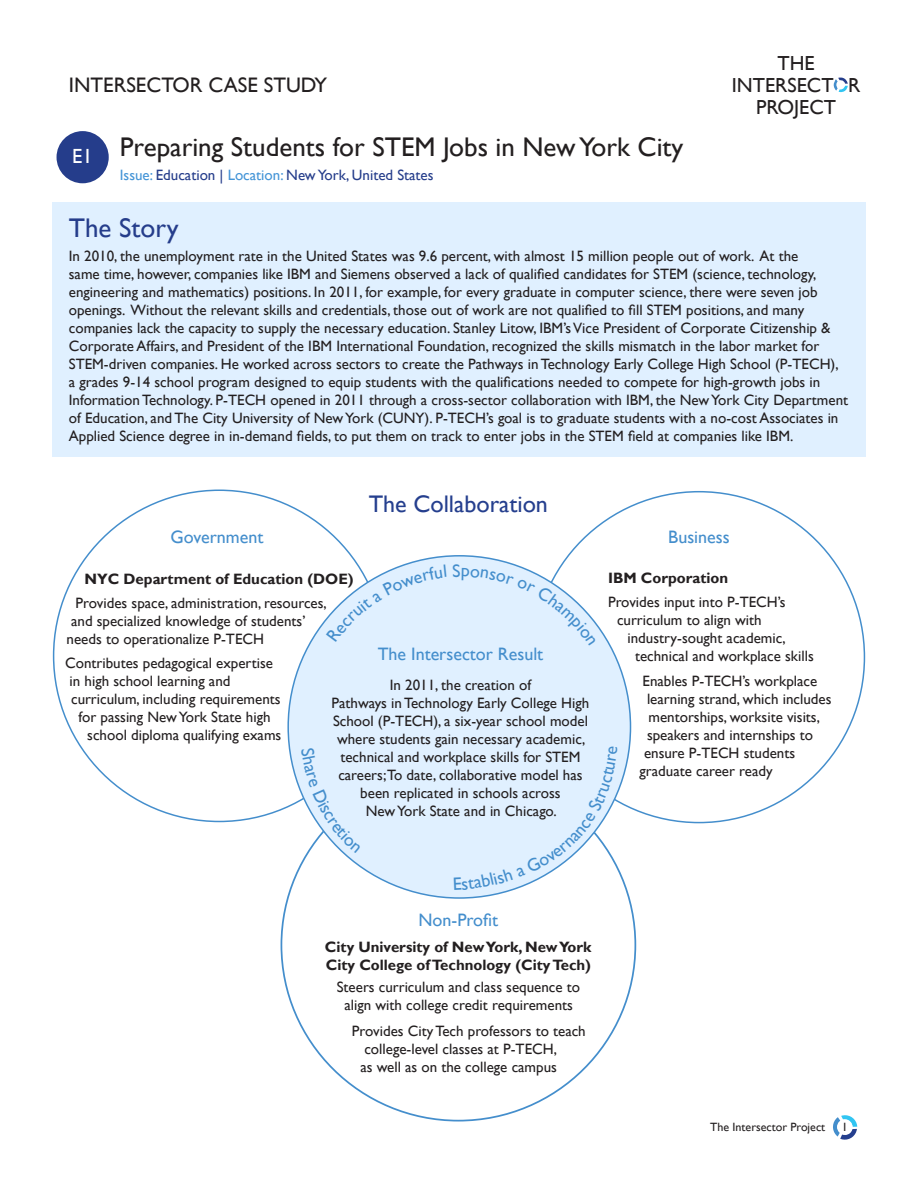
<style>
.page{position:relative;width:918px;height:1188px;background:#fff}
.page>*{position:absolute;margin:0;border:0;box-sizing:border-box;transform-origin:0 0}
.t1{font:27px "Gill Sans";color:#231f20}
.t2{font:27px "Gill Sans";color:#253d8b}
.t3{font:24px "Gill Sans";color:#253f8e}
.t4{font:21px "Gill Sans";color:#231f20}
.t5{font:20.4px "Gill Sans";color:#fff}
.t6{font:20.25px "Gill Sans";color:#231f20}
.t7{font:18px "Gill Sans";color:#448ecc}
.t8{font:15px/18px "Gill Sans";color:#231f20}
.t9{font:700 15px/18px "Gill Sans";color:#231f20}
.t10{font:15px "Gill Sans";color:#253d8b}
.t11{font:12px "Gill Sans";color:#231f20}
.s1{color:#4595d7}
</style>
<div class="page">
<svg style="left:833px;top:77px;width:15px;height:16px"></svg>
<div style="left:288px;top:556px;width:343px;height:342px;background:#e0f0ff;border-radius:50%"></div>
<div style="left:52px;top:203px;width:814px;height:254px;background:#e0f0ff"></div>
<div style="left:57px;top:131px;width:52px;height:52px;background:#253d8b;border-radius:50%"></div>
<svg style="left:833px;top:1115px;width:25px;height:25px"></svg>
<div style="left:837px;top:1119px;width:16px;height:16px;background:#fff;border-radius:50%"></div>
<svg style="left:326px;top:565px;width:80px;height:56px"></svg>
<svg style="left:509px;top:564px;width:87px;height:61px"></svg>
<svg style="left:301px;top:790px;width:44px;height:63px"></svg>
<svg style="left:509px;top:792px;width:108px;height:98px"></svg>
<p class="t4" style="left:69px;top:73px;width:260px">INTERSECTOR CASE STUDY</p>
<p class="t5" style="left:72px;top:144px;width:22px">E1</p>
<p class="t1" style="left:120px;top:131px;width:565px">Preparing Students for STEM Jobs in New York City</p>
<p class="t10" style="left:120px;top:166px;width:315px"><span class="s1">Issue:</span> Education | <span class="s1">Location:</span> New York, United States</p>
<p class="t6" style="left:778px;top:52px;width:39px">THE</p>
<p class="t6" style="left:732px;top:73px;width:130px">INTERSECT R</p>
<p class="t6" style="left:756px;top:95px;width:82px">PROJECT</p>
<p class="t2" style="left:69px;top:213px;width:111px">The Story</p>
<p class="t8" style="left:69px;top:248px;width:781px">In 2010, the unemployment rate in the United States was 9.6 percent, with almost 15 million people out of work. At the<br>same time, however, companies like IBM and Siemens observed a lack of qualified candidates for STEM (science, technology, engineering and mathematics) positions. In 2011, for example, for every graduate in computer science, there were seven job openings. Without the relevant skills and credentials, those out of work are not qualified to fill STEM positions, and many companies lack the capacity to supply the necessary education. Stanley Litow, IBM’s Vice President of Corporate Citizenship &amp; Corporate Affairs, and President of the IBM International Foundation, recognized the skills mismatch in the labor market for STEM-driven companies. He worked across sectors to create the Pathways in Technology Early College High School (P-TECH), a grades 9-14 school program designed to equip students with the qualifications needed to compete for high-growth jobs in Information Technology. P-TECH opened in 2011 through a cross-sector collaboration with IBM, the New York City Department of Education, and The City University of New York (CUNY). P-TECH’s goal is to graduate students with a no-cost Associates in Applied Science degree in in-demand fields, to put them on track to enter jobs in the STEM field at companies like IBM.</p>
<p class="t3" style="left:369px;top:490px;width:181px">The Collaboration</p>
<p class="t7" style="left:171px;top:526px;width:94px">Government</p>
<p class="t7" style="left:668px;top:526px;width:63px">Business</p>
<p class="t9" style="left:608px;top:569px;width:122px">IBM Corporation</p>
<p class="t8" style="left:608px;top:593px;width:179px">Provides input into P-TECH’s</p>
<p class="t8" style="left:617px;top:611px;width:146px">curriculum to align with</p>
<p class="t8" style="left:628px;top:629px;width:160px">industry-sought academic,</p>
<p class="t8" style="left:635px;top:647px;width:180px">technical and workplace skills</p>
<p class="t8" style="left:643px;top:672px;width:176px">Enables P-TECH’s workplace</p>
<p class="t8" style="left:647px;top:690px;width:186px">learning strand, which includes</p>
<p class="t8" style="left:649px;top:708px;width:173px">mentorships, worksite visits,</p>
<p class="t8" style="left:647px;top:726px;width:168px">speakers and internships to</p>
<p class="t8" style="left:644px;top:744px;width:153px">ensure P-TECH students</p>
<p class="t8" style="left:640px;top:762px;width:135px">graduate career ready</p>
<p class="t9" style="left:85px;top:571px;width:271px">NYC Department of Education (DOE)</p>
<p class="t8" style="left:76px;top:594px;width:253px">Provides space, administration, resources,</p>
<p class="t8" style="left:71px;top:612px;width:236px">and specialized knowledge of students’</p>
<p class="t8" style="left:67px;top:630px;width:199px">needs to operationalize P-TECH</p>
<p class="t8" style="left:65px;top:654px;width:209px">Contributes pedagogical expertise</p>
<p class="t8" style="left:70px;top:672px;width:162px">in high school learning and</p>
<p class="t8" style="left:71px;top:690px;width:211px">curriculum, including requirements</p>
<p class="t8" style="left:79px;top:708px;width:194px">for passing New York State high</p>
<p class="t8" style="left:87px;top:726px;width:196px">school diploma qualifying exams</p>
<p class="t7" style="left:378px;top:643px;width:167px">The Intersector Result</p>
<p class="t8" style="left:390px;top:676px;width:143px">In 2011, the creation of</p>
<p class="t8" style="left:332px;top:694px;width:259px;text-align:center">Pathways in Technology Early College High School (P-TECH), a six-year school model where students gain necessary academic, technical and workplace skills for STEM careers;To date, collaborative model has</p>
<p class="t8" style="left:360px;top:784px;width:202px">been replicated in schools across</p>
<p class="t8" style="left:366px;top:802px;width:192px">New York State and in Chicago.</p>
<p class="t7" style="left:419px;top:910px;width:81px">Non-Profit</p>
<p class="t9" style="left:325px;top:938px;width:268px">City University of New York, New York<br>City College of Technology (City Tech)</p>
<p class="t8" style="left:337px;top:978px;width:245px">Steers curriculum and class sequence to</p>
<p class="t8" style="left:344px;top:996px;width:230px">align with college credit requirements</p>
<p class="t8" style="left:364px;top:1022px;width:223px;text-indent:-12px">Provides City Tech professors to teach college-level classes at P-TECH,</p>
<p class="t8" style="left:360px;top:1058px;width:198px">as well as on the college campus</p>
<p class="t11" style="left:710px;top:1120px;width:116px">The Intersector Project</p>
<p class="t11" style="left:842px;top:1120px;width:7px">1</p>
</div>
